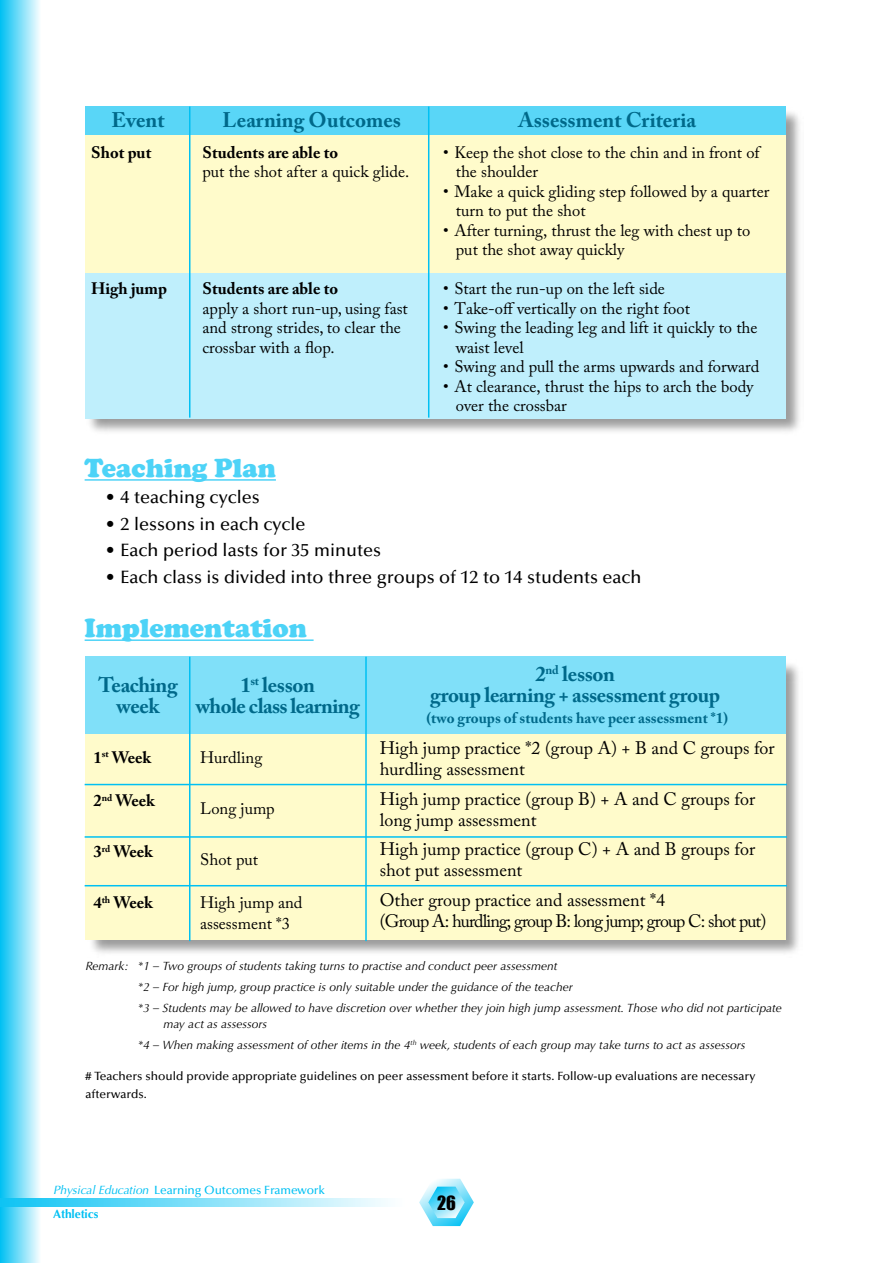
<style>
.page{position:relative;width:893px;height:1263px;background:#fff}
.page>*{position:absolute;margin:0;border:0;box-sizing:border-box;transform-origin:0 0}
.t1{font:900 27px "Cooper";color:#4dd3f7}
.t2{font:700 21px/21px "Adobe Caslon Pro";letter-spacing:-.02em;color:#00698a;text-align:center}
.t3{font:700 21px "Adobe Caslon Pro";color:#00698a}
.t4{font:18px/21px "Adobe Caslon Pro";color:#000}
.t5{font:500 18px "Optima";color:#000}
.t6{font:18px/21px "Adobe Caslon Pro";letter-spacing:-.05em;color:#000}
.t7{font:18px "Impact";color:#000}
.t8{font:16.5px/19.5px "Adobe Caslon Pro";color:#000}
.t9{font:700 16.5px "Adobe Caslon Pro";color:#000}
.t10{font:700 15px "Adobe Caslon Pro";color:#00698a}
.t11{font:italic 12px/20.7px "Optima";color:#000}
.t12{font:500 12px/18px "Optima";color:#000}
.t13{font:500 12px/24.8px "Optima";letter-spacing:-.01em;color:#00c0f3}
.s1{font-weight:400;font-style:italic}
.s2{font-weight:700}
</style>
<div class="page">
<div style="left:0;top:0;width:41px;height:1263px;background:linear-gradient(to right,#00c0f3,#fafeff)"></div>
<svg style="left:419px;top:1179px;width:55px;height:47px"></svg>
<svg style="left:0;top:1198px;width:388px;height:9px"></svg>
<div style="left:87px;top:660px;width:715px;height:298px;background:#000;opacity:.4"></div>
<div style="left:86px;top:107px;width:717px;height:329px;background:#000;opacity:.4"></div>
<div style="left:85px;top:106px;width:701px;height:82px;background:#59d6f7"></div>
<div style="left:85px;top:135px;width:701px;height:268px;background:#fffbcb"></div>
<div style="left:85px;top:273px;width:701px;height:146px;background:#bfeffc"></div>
<hr style="left:189px;top:107px;width:1px;height:311px;background:#00c0f3">
<hr style="left:428px;top:107px;width:1px;height:311px;background:#00c0f3">
<hr style="left:85px;top:479px;width:191px;height:2px;background:#4dd3f7">
<hr style="left:85px;top:639px;width:229px;height:2px;background:#4dd3f7">
<div style="left:85px;top:656px;width:701px;height:82px;background:#80e0f9"></div>
<div style="left:85px;top:734px;width:701px;height:206px;background:#fffbcb"></div>
<hr style="left:189px;top:657px;width:1px;height:284px;background:#00c0f3">
<hr style="left:365px;top:657px;width:2px;height:284px;background:#00c0f3">
<hr style="left:85px;top:836px;width:702px;height:2px;background:#00c0f3">
<hr style="left:85px;top:784px;width:702px;height:1px;background:#00c0f3">
<hr style="left:85px;top:885px;width:702px;height:1px;background:#00c0f3">
<p class="t2" style="left:112px;top:109px;width:54px">Event</p>
<p class="t3" style="left:223px;top:108px;width:180px">Learning Outcomes</p>
<p class="t9" style="left:91px;top:142px;width:62px">Shot put</p>
<p class="t9" style="left:202px;top:142px;width:137px">Students are able to</p>
<p class="t8" style="left:202px;top:162px;width:208px">put the shot after a quick glide.</p>
<p class="t9" style="left:91px;top:279px;width:77px">High jump</p>
<p class="t9" style="left:202px;top:279px;width:137px">Students are able to</p>
<p class="t8" style="left:202px;top:298px;width:207px">apply a short run-up, using fast and strong strides, to clear the crossbar with a flop.</p>
<p class="t3" style="left:518px;top:108px;width:179px">Assessment Criteria</p>
<p class="t8" style="left:456px;top:142px;width:305px;text-indent:-13px">• Keep the shot close to the chin and in front of the shoulder</p>
<p class="t8" style="left:456px;top:181px;width:315px;text-indent:-13px">• Make a quick gliding step followed by a quarter turn to put the shot</p>
<p class="t8" style="left:456px;top:220px;width:296px;text-indent:-13px">• After turning, thrust the leg with chest up to put the shot away quickly</p>
<p class="t8" style="left:443px;top:279px;width:223px">• Start the run-up on the left side</p>
<p class="t8" style="left:443px;top:298px;width:248px">• Take-off vertically on the right foot</p>
<p class="t8" style="left:456px;top:318px;width:303px;text-indent:-13px">• Swing the leading leg and lift it quickly to the waist level</p>
<p class="t8" style="left:443px;top:357px;width:318px">• Swing and pull the arms upwards and forward</p>
<p class="t8" style="left:456px;top:376px;width:299px;text-indent:-13px">• At clearance, thrust the hips to arch the body over the crossbar</p>
<h1 class="t1" style="left:85px;top:452px;width:193px">Teaching Plan</h1>
<p class="t5" style="left:106px;top:487px;width:155px">• 4 teaching cycles</p>
<p class="t5" style="left:106px;top:514px;width:201px">• 2 lessons in each cycle</p>
<p class="t5" style="left:106px;top:540px;width:277px">• Each period lasts for 35 minutes</p>
<p class="t5" style="left:106px;top:567px;width:537px">• Each class is divided into three groups of 12 to 14 students each</p>
<h1 class="t1" style="left:85px;top:612px;width:224px">Implementation</h1>
<p class="t2" style="left:99px;top:674px;width:81px">Teaching week</p>
<p class="t2" style="left:196px;top:674px;width:165px">1<sup>st</sup> lesson<br>whole class learning</p>
<p class="t2" style="left:430px;top:664px;width:291px">2<sup>nd</sup> lesson<br>group learning + assessment group</p>
<p class="t10" style="left:426px;top:709px;width:303px">(two groups of students have peer assessment *1)</p>
<p class="t4" style="left:380px;top:737px;width:396px">High jump practice *2 (group A) + B and C groups for hurdling assessment</p>
<p class="t4" style="left:380px;top:788px;width:377px">High jump practice (group B) + A and C groups for long jump assessment</p>
<p class="t4" style="left:380px;top:838px;width:377px">High jump practice (group C) + A and B groups for shot put assessment</p>
<p class="t6" style="left:380px;top:889px;width:388px">Other group practice and assessment *4<br>(Group A: hurdling; group B: long jump; group C: shot put)</p>
<p class="t11" style="left:138px;top:956px;width:645px;text-indent:-52px">Remark: *1 – Two groups of students taking turns to practise and conduct peer assessment<br>*2 – For high jump, group practice is only suitable under the guidance of the teacher<br>*3 – Students may be allowed to have discretion over whether they join high jump assessment. Those who did not participate</p>
<p class="t11" style="left:138px;top:1014px;width:609px;text-indent:26px">may act as assessors<br>*4 – When making assessment of other items in the 4<sup>th</sup> week, students of each group may take turns to act as assessors</p>
<p class="t12" style="left:85px;top:1067px;width:672px"># Teachers should provide appropriate guidelines on peer assessment before it starts. Follow-up evaluations are necessary afterwards.</p>
<p class="t9" style="left:93px;top:747px;width:59px">1<sup>st</sup> Week</p>
<p class="t9" style="left:93px;top:791px;width:63px">2<sup>nd</sup> Week</p>
<p class="t9" style="left:93px;top:842px;width:61px">3<sup>rd</sup> Week</p>
<p class="t9" style="left:93px;top:893px;width:61px">4<sup>th</sup> Week</p>
<p class="t8" style="left:200px;top:747px;width:64px">Hurdling</p>
<p class="t8" style="left:200px;top:798px;width:76px">Long jump</p>
<p class="t8" style="left:200px;top:849px;width:59px">Shot put</p>
<p class="t8" style="left:200px;top:892px;width:104px;line-height:21px">High jump and assessment *3</p>
<p class="t13" style="left:53px;top:1177px;width:273px"><span class="s1">Physical Education</span> Learning Outcomes Framework<br><span class="s2">Athletics</span></p>
<p class="t7" style="left:437px;top:1192px;width:10px">26</p>
</div>
